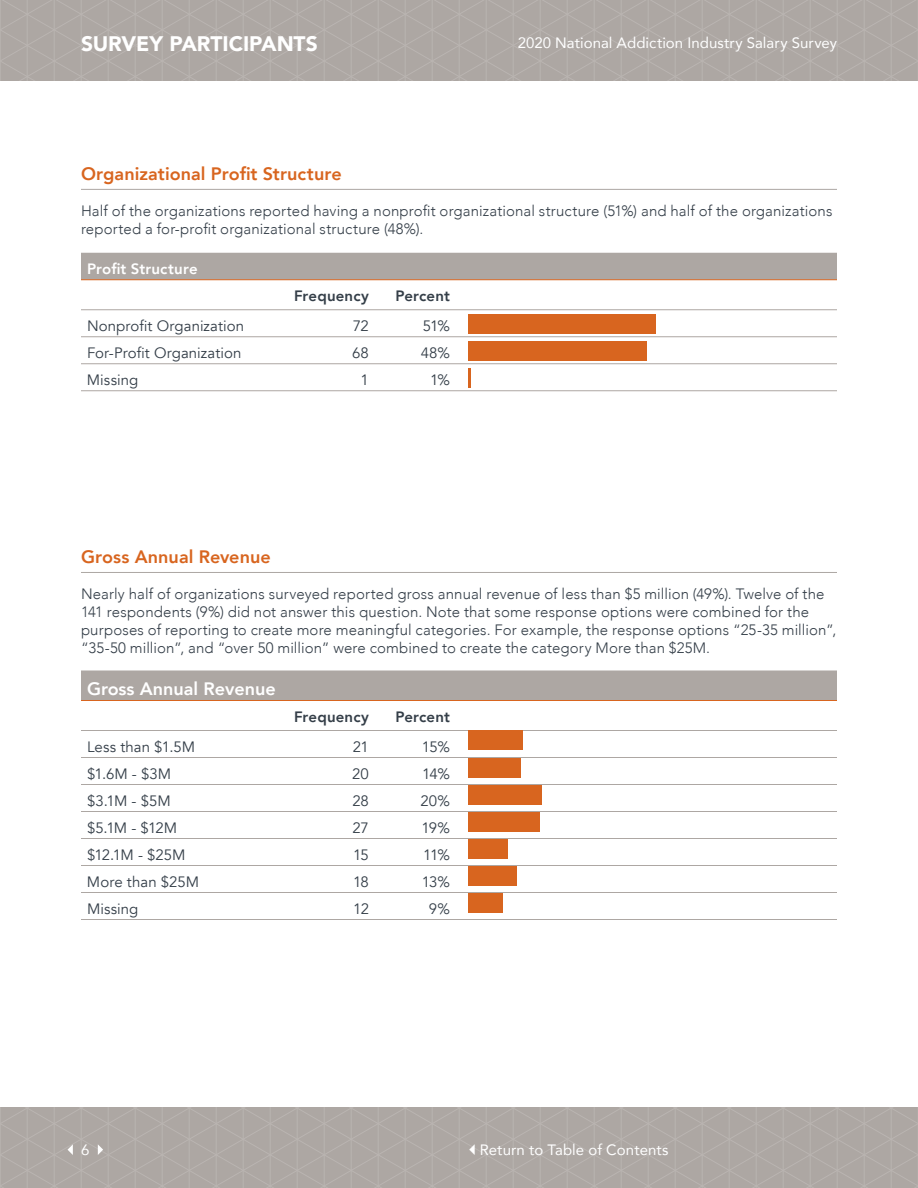
<style>
.page{position:relative;width:918px;height:1188px;background:#fff}
.page>*{position:absolute;margin:0;border:0;box-sizing:border-box;transform-origin:0 0}
.t1{font:900 21px "Avenir";letter-spacing:-.005em;color:#fff}
.t2{font:800 18px "Avenir";letter-spacing:.005em;color:#d8651f}
.t3{font:800 18px "Avenir";color:#fff}
.t4{font:300 15px/18px "Avenir";letter-spacing:.01em;color:#343e48}
.t5{font:15px "Avenir";letter-spacing:.005em;color:#343e48}
.t6{font:15px "Avenir";letter-spacing:.005em;color:#fff}
.t7{font:800 15px "Avenir";letter-spacing:.01em;color:#343e48}
.t8{font:800 15px "Avenir";letter-spacing:.01em;color:#fff}
</style>
<div class="page">
<svg style="left:0;top:0;width:918px;height:81px;background:#b0aaa6"></svg>
<hr style="left:81px;top:189px;width:756px;height:1px;background:#ada7a3">
<div style="left:81px;top:253px;width:756px;height:26px;background:#ada7a3"></div>
<hr style="left:81px;top:309px;width:207px;height:1px;background:#ada7a3">
<hr style="left:288px;top:309px;width:81px;height:1px;background:#ada7a3">
<hr style="left:369px;top:309px;width:81px;height:1px;background:#ada7a3">
<hr style="left:450px;top:309px;width:387px;height:1px;background:#ada7a3">
<hr style="left:81px;top:336px;width:207px;height:1px;background:#ada7a3">
<hr style="left:288px;top:336px;width:81px;height:1px;background:#ada7a3">
<hr style="left:369px;top:336px;width:81px;height:1px;background:#ada7a3">
<hr style="left:450px;top:336px;width:387px;height:1px;background:#ada7a3">
<hr style="left:81px;top:363px;width:207px;height:1px;background:#ada7a3">
<hr style="left:288px;top:363px;width:81px;height:1px;background:#ada7a3">
<hr style="left:369px;top:363px;width:81px;height:1px;background:#ada7a3">
<hr style="left:450px;top:363px;width:387px;height:1px;background:#ada7a3">
<hr style="left:81px;top:390px;width:207px;height:1px;background:#ada7a3">
<hr style="left:288px;top:390px;width:81px;height:1px;background:#ada7a3">
<hr style="left:369px;top:390px;width:81px;height:1px;background:#ada7a3">
<hr style="left:450px;top:390px;width:387px;height:1px;background:#ada7a3">
<hr style="left:81px;top:279px;width:207px;height:1px;background:#d8651f">
<hr style="left:288px;top:279px;width:81px;height:1px;background:#d8651f">
<hr style="left:369px;top:279px;width:81px;height:1px;background:#d8651f">
<hr style="left:450px;top:279px;width:387px;height:1px;background:#d8651f">
<hr style="left:468px;top:368px;width:2px;height:20px;background:#d8651f">
<div style="left:468px;top:341px;width:178px;height:20px;background:#d8651f"></div>
<div style="left:468px;top:314px;width:187px;height:20px;background:#d8651f"></div>
<hr style="left:81px;top:572px;width:756px;height:1px;background:#ada7a3">
<div style="left:81px;top:670px;width:756px;height:30px;background:#ada7a3"></div>
<hr style="left:81px;top:730px;width:207px;height:1px;background:#ada7a3">
<hr style="left:288px;top:730px;width:81px;height:1px;background:#ada7a3">
<hr style="left:369px;top:730px;width:81px;height:1px;background:#ada7a3">
<hr style="left:450px;top:730px;width:387px;height:1px;background:#ada7a3">
<hr style="left:81px;top:757px;width:207px;height:1px;background:#ada7a3">
<hr style="left:288px;top:757px;width:81px;height:1px;background:#ada7a3">
<hr style="left:369px;top:757px;width:81px;height:1px;background:#ada7a3">
<hr style="left:450px;top:757px;width:387px;height:1px;background:#ada7a3">
<hr style="left:81px;top:784px;width:207px;height:1px;background:#ada7a3">
<hr style="left:288px;top:784px;width:81px;height:1px;background:#ada7a3">
<hr style="left:369px;top:784px;width:81px;height:1px;background:#ada7a3">
<hr style="left:450px;top:784px;width:387px;height:1px;background:#ada7a3">
<hr style="left:81px;top:811px;width:207px;height:1px;background:#ada7a3">
<hr style="left:288px;top:811px;width:81px;height:1px;background:#ada7a3">
<hr style="left:369px;top:811px;width:81px;height:1px;background:#ada7a3">
<hr style="left:450px;top:811px;width:387px;height:1px;background:#ada7a3">
<hr style="left:81px;top:838px;width:207px;height:1px;background:#ada7a3">
<hr style="left:288px;top:838px;width:81px;height:1px;background:#ada7a3">
<hr style="left:369px;top:838px;width:81px;height:1px;background:#ada7a3">
<hr style="left:450px;top:838px;width:387px;height:1px;background:#ada7a3">
<hr style="left:81px;top:865px;width:207px;height:1px;background:#ada7a3">
<hr style="left:288px;top:865px;width:81px;height:1px;background:#ada7a3">
<hr style="left:369px;top:865px;width:81px;height:1px;background:#ada7a3">
<hr style="left:450px;top:865px;width:387px;height:1px;background:#ada7a3">
<hr style="left:81px;top:892px;width:207px;height:1px;background:#ada7a3">
<hr style="left:288px;top:892px;width:81px;height:1px;background:#ada7a3">
<hr style="left:369px;top:892px;width:81px;height:1px;background:#ada7a3">
<hr style="left:450px;top:892px;width:387px;height:1px;background:#ada7a3">
<hr style="left:81px;top:919px;width:207px;height:1px;background:#ada7a3">
<hr style="left:288px;top:919px;width:81px;height:1px;background:#ada7a3">
<hr style="left:369px;top:919px;width:81px;height:1px;background:#ada7a3">
<hr style="left:450px;top:919px;width:387px;height:1px;background:#ada7a3">
<hr style="left:81px;top:700px;width:207px;height:1px;background:#d8651f">
<hr style="left:288px;top:700px;width:81px;height:1px;background:#d8651f">
<hr style="left:369px;top:700px;width:81px;height:1px;background:#d8651f">
<hr style="left:450px;top:700px;width:387px;height:1px;background:#d8651f">
<div style="left:468px;top:894px;width:34px;height:19px;background:#d8651f"></div>
<div style="left:468px;top:758px;width:52px;height:19px;background:#d8651f"></div>
<div style="left:468px;top:812px;width:71px;height:20px;background:#d8651f"></div>
<div style="left:468px;top:867px;width:49px;height:19px;background:#d8651f"></div>
<div style="left:468px;top:731px;width:55px;height:19px;background:#d8651f"></div>
<div style="left:468px;top:785px;width:74px;height:19px;background:#d8651f"></div>
<div style="left:468px;top:839px;width:40px;height:20px;background:#d8651f"></div>
<svg style="left:0;top:1107px;width:918px;height:81px;background:#b0aaa6"></svg>
<h1 class="t1" style="left:81px;top:26px;width:238px">SURVEY PARTICIPANTS</h1>
<p class="t6" style="left:518px;top:31px;width:321px">2020 National Addiction Industry Salary Survey</p>
<p class="t2" style="left:81px;top:160px;width:262px">Organizational Profit Structure</p>
<p class="t4" style="left:81px;top:202px;width:753px">Half of the organizations reported having a nonprofit organizational structure (51%) and half of the organizations reported a for-profit organizational structure (48%).</p>
<p class="t8" style="left:87px;top:257px;width:112px">Profit Structure</p>
<p class="t7" style="left:294px;top:284px;width:76px">Frequency</p>
<p class="t7" style="left:396px;top:284px;width:56px">Percent</p>
<p class="t5" style="left:87px;top:317px;width:159px">Nonprofit Organization</p>
<p class="t5" style="left:353px;top:317px;width:18px">72</p>
<p class="t5" style="left:423px;top:317px;width:29px">51%</p>
<p class="t5" style="left:87px;top:344px;width:156px">For-Profit Organization</p>
<p class="t5" style="left:352px;top:344px;width:18px">68</p>
<p class="t5" style="left:421px;top:344px;width:31px">48%</p>
<p class="t5" style="left:87px;top:371px;width:53px">Missing</p>
<p class="t5" style="left:361px;top:371px;width:10px">1</p>
<p class="t5" style="left:430px;top:371px;width:21px">1%</p>
<p class="t2" style="left:81px;top:543px;width:191px">Gross Annual Revenue</p>
<p class="t4" style="left:81px;top:585px;width:757px">Nearly half of organizations surveyed reported gross annual revenue of less than $5 million (49%). Twelve of the 141 respondents (9%) did not answer this question. Note that some response options were combined for the purposes of reporting to create more meaningful categories. For example, the response options “25-35 million”, “35-50 million”, and “over 50 million” were combined to create the category More than $25M.</p>
<p class="t3" style="left:87px;top:674px;width:190px">Gross Annual Revenue</p>
<p class="t7" style="left:294px;top:705px;width:76px">Frequency</p>
<p class="t7" style="left:396px;top:705px;width:56px">Percent</p>
<p class="t5" style="left:87px;top:737px;width:110px">Less than $1.5M</p>
<p class="t5" style="left:353px;top:737px;width:18px">21</p>
<p class="t5" style="left:422px;top:737px;width:30px">15%</p>
<p class="t5" style="left:87px;top:764px;width:86px">$1.6M - $3M</p>
<p class="t5" style="left:352px;top:764px;width:18px">20</p>
<p class="t5" style="left:422px;top:764px;width:29px">14%</p>
<p class="t5" style="left:87px;top:791px;width:85px">$3.1M - $5M</p>
<p class="t5" style="left:353px;top:791px;width:18px">28</p>
<p class="t5" style="left:421px;top:791px;width:31px">20%</p>
<p class="t5" style="left:87px;top:818px;width:92px">$5.1M - $12M</p>
<p class="t5" style="left:353px;top:818px;width:18px">27</p>
<p class="t5" style="left:422px;top:818px;width:30px">19%</p>
<p class="t5" style="left:87px;top:845px;width:100px">$12.1M - $25M</p>
<p class="t5" style="left:353px;top:845px;width:17px">15</p>
<p class="t5" style="left:423px;top:845px;width:28px">11%</p>
<p class="t5" style="left:87px;top:872px;width:114px">More than $25M</p>
<p class="t5" style="left:353px;top:872px;width:17px">18</p>
<p class="t5" style="left:422px;top:872px;width:30px">13%</p>
<p class="t5" style="left:87px;top:899px;width:53px">Missing</p>
<p class="t5" style="left:353px;top:899px;width:17px">12</p>
<p class="t5" style="left:429px;top:899px;width:23px">9%</p>
<p class="t6" style="left:81px;top:1138px;width:10px">6</p>
<p class="t6" style="left:480px;top:1138px;width:190px">Return to Table of Contents</p>
</div>
